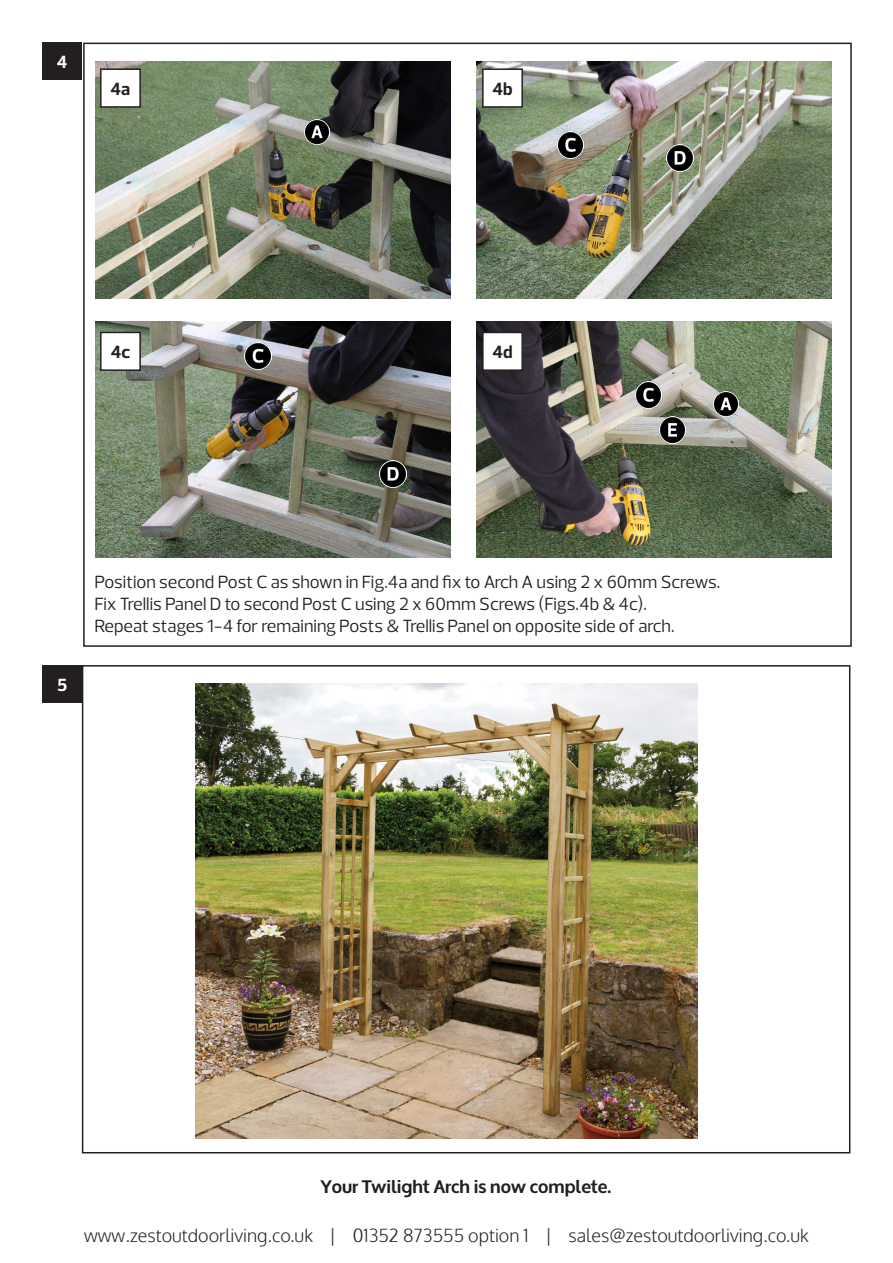
<style>
.page{position:relative;width:893px;height:1263px;background:#fff}
.page>*{position:absolute;margin:0;border:0;box-sizing:border-box;transform-origin:0 0}
.t1{font:18px/21.6px "Prelo";color:#231f20}
.t2{font:300 18px "Oxygen";color:#231f20}
.t3{font:700 18px "Oxygen";color:#231f20}
.t4{font:700 18px "Prelo";color:#231f20}
.t5{font:700 18px "Prelo";color:#fff}
</style>
<div class="page">
<img style="left:95px;top:321px;width:355px;height:237px">
<img style="left:476px;top:321px;width:355px;height:237px">
<div style="left:43px;top:43px;width:39px;height:37px;background:#231f20"></div>
<img style="left:95px;top:61px;width:355px;height:237px">
<img style="left:476px;top:61px;width:355px;height:237px">
<div style="left:101px;top:69px;width:39px;height:38px;background:#fff"></div>
<div style="left:100px;top:68px;width:41px;height:40px;border:2px solid #231f20"></div>
<div style="left:483px;top:69px;width:39px;height:38px;background:#fff"></div>
<div style="left:482px;top:68px;width:41px;height:40px;border:2px solid #231f20"></div>
<img style="left:557px;top:132px;width:27px;height:27px">
<img style="left:244px;top:343px;width:27px;height:26px">
<img style="left:635px;top:381px;width:27px;height:27px">
<img style="left:666px;top:144px;width:27px;height:27px">
<img style="left:379px;top:460px;width:27px;height:27px">
<img style="left:305px;top:119px;width:25px;height:25px">
<img style="left:713px;top:392px;width:26px;height:25px">
<div style="left:101px;top:332px;width:39px;height:38px;background:#fff"></div>
<div style="left:100px;top:332px;width:41px;height:39px;border:2px solid #231f20"></div>
<div style="left:483px;top:332px;width:39px;height:38px;background:#fff"></div>
<div style="left:482px;top:332px;width:41px;height:39px;border:2px solid #231f20"></div>
<div style="left:43px;top:665px;width:39px;height:38px;background:#231f20"></div>
<div style="left:82px;top:665px;width:768px;height:488px;border:2px solid #231f20"></div>
<img style="left:196px;top:684px;width:501px;height:454px">
<img style="left:659px;top:417px;width:27px;height:26px">
<p class="t5" style="left:57px;top:51px;width:12px">4</p>
<p class="t4" style="left:494px;top:78px;width:18px">1b</p>
<p class="t4" style="left:112px;top:78px;width:17px">1a</p>
<p class="t4" style="left:492px;top:78px;width:12px">4</p>
<p class="t4" style="left:111px;top:78px;width:12px">4</p>
<p class="t4" style="left:111px;top:341px;width:21px">4c</p>
<p class="t4" style="left:492px;top:341px;width:22px">4d</p>
<p class="t5" style="left:57px;top:674px;width:12px">5</p>
<p class="t1" style="left:94px;top:571px;width:627px">Position second Post C as shown in Fig.4a and fix to Arch A using 2 x 60mm Screws.<br>Fix Trellis Panel D to second Post C using 2 x 60mm Screws (Figs.4b &amp; 4c).<br>Repeat stages 1-4 for remaining Posts &amp; Trellis Panel on opposite side of arch.</p>
<p class="t3" style="left:321px;top:1175px;width:292px">Your Twilight Arch is now complete.</p>
<p class="t2" style="left:84px;top:1224px;width:726px">www.zestoutdoorliving.co.uk | 01352 873555 option 1 | sales@zestoutdoorliving.co.uk</p>
</div>
